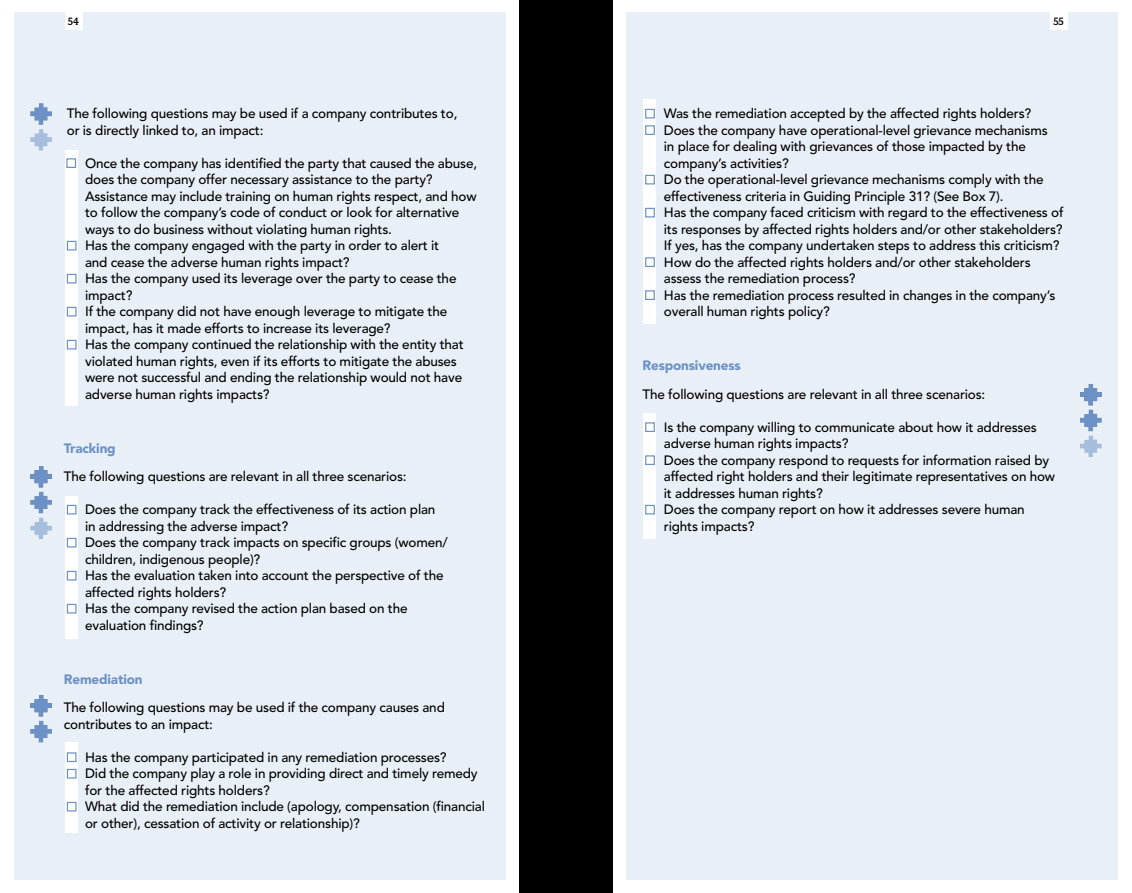
<style>
.page{position:relative;width:1132px;height:893px;background:#fff}
.page>*{position:absolute;margin:0;border:0;box-sizing:border-box;transform-origin:0 0}
.t1{font:500 13.5px/16.5px "Avenir LT Std";letter-spacing:-.01em;color:#000}
.t2{font:900 13.5px "Avenir LT Std";letter-spacing:-.01em;color:#6b91c6}
.t3{font:500 12px "Fairplex Narrow OT";color:#000}
</style>
<div class="page">
<div style="left:14px;top:13px;width:491px;height:867px;background:#e9eff6"></div>
<div style="left:626px;top:13px;width:491px;height:867px;background:#e9eff6"></div>
<div style="left:65px;top:0;width:17px;height:30px;background:#fff"></div>
<div style="left:1049px;top:0;width:17px;height:30px;background:#fff"></div>
<div style="left:519px;top:0;width:93px;height:893px;background:#000"></div>
<div style="left:643px;top:99px;width:13px;height:224px;background:#fff"></div>
<div style="left:643px;top:414px;width:13px;height:125px;background:#fff"></div>
<div style="left:65px;top:151px;width:13px;height:255px;background:#fff"></div>
<div style="left:65px;top:496px;width:13px;height:142px;background:#fff"></div>
<div style="left:65px;top:743px;width:13px;height:90px;background:#fff"></div>
<div style="left:645px;top:109px;width:9px;height:9px;border:1px solid #6b91c6"></div>
<div style="left:645px;top:125px;width:9px;height:10px;border:1px solid #6b91c6"></div>
<div style="left:645px;top:175px;width:9px;height:9px;border:1px solid #6b91c6"></div>
<div style="left:645px;top:208px;width:9px;height:9px;border:1px solid #6b91c6"></div>
<div style="left:645px;top:257px;width:9px;height:10px;border:1px solid #6b91c6"></div>
<div style="left:645px;top:290px;width:9px;height:10px;border:1px solid #6b91c6"></div>
<div style="left:645px;top:422px;width:9px;height:10px;border:1px solid #6b91c6"></div>
<div style="left:645px;top:455px;width:9px;height:10px;border:1px solid #6b91c6"></div>
<div style="left:645px;top:505px;width:9px;height:9px;border:1px solid #6b91c6"></div>
<div style="left:66px;top:158px;width:10px;height:10px;border:1px solid #6b91c6"></div>
<div style="left:67px;top:241px;width:9px;height:9px;border:1px solid #6b91c6"></div>
<div style="left:67px;top:274px;width:9px;height:9px;border:1px solid #6b91c6"></div>
<div style="left:67px;top:307px;width:9px;height:9px;border:1px solid #6b91c6"></div>
<div style="left:67px;top:340px;width:9px;height:9px;border:1px solid #6b91c6"></div>
<div style="left:67px;top:505px;width:9px;height:9px;border:1px solid #6b91c6"></div>
<div style="left:67px;top:538px;width:9px;height:9px;border:1px solid #6b91c6"></div>
<div style="left:67px;top:571px;width:9px;height:9px;border:1px solid #6b91c6"></div>
<div style="left:67px;top:604px;width:9px;height:9px;border:1px solid #6b91c6"></div>
<div style="left:67px;top:752px;width:9px;height:10px;border:1px solid #6b91c6"></div>
<div style="left:67px;top:769px;width:9px;height:9px;border:1px solid #6b91c6"></div>
<div style="left:67px;top:802px;width:9px;height:9px;border:1px solid #6b91c6"></div>
<svg style="left:30px;top:103px;width:22px;height:48px"></svg>
<svg style="left:30px;top:466px;width:22px;height:73px"></svg>
<svg style="left:30px;top:695px;width:22px;height:47px"></svg>
<svg style="left:1080px;top:384px;width:21px;height:73px"></svg>
<p class="t3" style="left:68px;top:14px;width:13px">54</p>
<p class="t3" style="left:1052px;top:14px;width:12px">55</p>
<p class="t1" style="left:67px;top:105px;width:392px">The following questions may be used if a company contributes to, or is directly linked to, an impact:</p>
<p class="t1" style="left:85px;top:155px;width:393px">Once the company has identified the party that caused the abuse, does the company offer necessary assistance to the party?<br>Assistance may include training on human rights respect, and how to follow the company’s code of conduct or look for alternative ways to do business without violating human rights.<br>Has the company engaged with the party in order to alert it<br>and cease the adverse human rights impact?<br>Has the company used its leverage over the party to cease the impact?<br>If the company did not have enough leverage to mitigate the impact, has it made efforts to increase its leverage?<br>Has the company continued the relationship with the entity that violated human rights, even if its efforts to mitigate the abuses were not successful and ending the relationship would not have adverse human rights impacts?</p>
<p class="t2" style="left:64px;top:440px;width:53px">Tracking</p>
<p class="t1" style="left:64px;top:468px;width:344px">The following questions are relevant in all three scenarios:</p>
<p class="t1" style="left:85px;top:501px;width:364px">Does the company track the effectiveness of its action plan in addressing the adverse impact?<br>Does the company track impacts on specific groups (women/ children, indigenous people)?<br>Has the evaluation taken into account the perspective of the affected rights holders?<br>Has the company revised the action plan based on the evaluation findings?</p>
<p class="t2" style="left:64px;top:671px;width:80px">Remediation</p>
<p class="t1" style="left:64px;top:699px;width:382px">The following questions may be used if the company causes and contributes to an impact:</p>
<p class="t1" style="left:85px;top:749px;width:401px">Has the company participated in any remediation processes?<br>Did the company play a role in providing direct and timely remedy for the affected rights holders?<br>What did the remediation include (apology, compensation (financial or other), cessation of activity or relationship)?</p>
<p class="t1" style="left:663px;top:105px;width:401px">Was the remediation accepted by the affected rights holders?<br>Does the company have operational-level grievance mechanisms<br>in place for dealing with grievances of those impacted by the company’s activities?<br>Do the operational-level grievance mechanisms comply with the effectiveness criteria in Guiding Principle 31? (See Box 7).<br>Has the company faced criticism with regard to the effectiveness of its responses by affected rights holders and/or other stakeholders?<br>If yes, has the company undertaken steps to address this criticism?<br>How do the affected rights holders and/or other stakeholders assess the remediation process?<br>Has the remediation process resulted in changes in the company’s overall human rights policy?</p>
<p class="t2" style="left:642px;top:357px;width:100px">Responsiveness</p>
<p class="t1" style="left:642px;top:386px;width:344px">The following questions are relevant in all three scenarios:</p>
<p class="t1" style="left:663px;top:419px;width:393px">Is the company willing to communicate about how it addresses adverse human rights impacts?<br>Does the company respond to requests for information raised by affected right holders and their legitimate representatives on how it addresses human rights?<br>Does the company report on how it addresses severe human rights impacts?</p>
</div>
